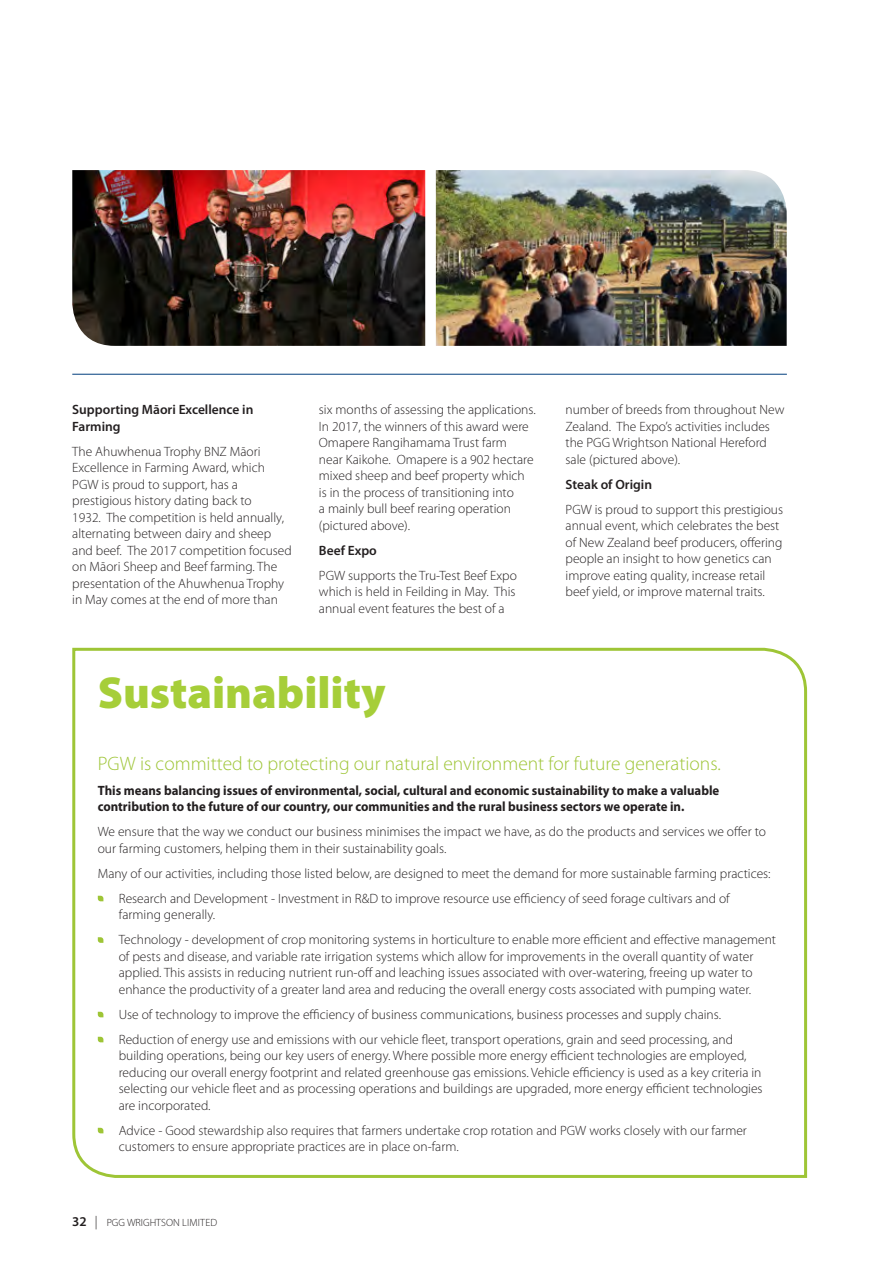
<style>
.page{position:relative;width:893px;height:1263px;background:#fff}
.page>*{position:absolute;margin:0;border:0;box-sizing:border-box;transform-origin:0 0}
.Snapchat_heavy{font:900 45px "Myriad Pro";color:#a6ce39}
.Intro_Text{font:300 19.5px "Myriad Pro";color:#9ec536}
.Text_2017_BODY_9_11{font:300 13.5px/16.5px "Myriad Pro";color:#231f20}
.Text_Bold{font:700 13.5px/16.5px "Myriad Pro";color:#231f20;scale:.95 1}
.Text_semibold{font:600 13.5px/16.5px "Myriad Pro";color:#231f20}
.t1{font:300 10.5px "Myriad Pro";color:#231f20}
.s1{font-weight:600;font-size:13.5px}
.s2{font-size:13.5px}
</style>
<div class="page">
<img style="left:436px;top:170px;width:351px;height:176px">
<img style="left:72px;top:170px;width:353px;height:176px">
<hr style="left:72px;top:374px;width:715px;height:1px;background:#013d7d">
<svg style="left:72px;top:647px;width:736px;height:531px"></svg>
<p class="Text_semibold" style="left:72px;top:401px;width:183px">Supporting Māori Excellence in<br>Farming</p>
<p class="Text_2017_BODY_9_11" style="left:72px;top:443px;width:221px">The Ahuwhenua Trophy BNZ Māori Excellence in Farming Award, which PGW is proud to support, has a prestigious history dating back to<br>1932. The competition is held annually, alternating between dairy and sheep and beef. The 2017 competition focused on Māori Sheep and Beef farming. The presentation of the Ahuwhenua Trophy in May comes at the end of more than</p>
<p class="Text_2017_BODY_9_11" style="left:319px;top:401px;width:218px">six months of assessing the applications.<br>In 2017, the winners of this award were Omapere Rangihamama Trust farm<br>near Kaikohe. Omapere is a 902 hectare mixed sheep and beef property which is in the process of transitioning into<br>a mainly bull beef rearing operation (pictured above).</p>
<p class="Text_semibold" style="left:319px;top:541px;width:60px">Beef Expo</p>
<p class="Text_2017_BODY_9_11" style="left:319px;top:567px;width:199px;text-align:justify">PGW supports the Tru-Test Beef Expo which is held in Feilding in May. This annual event features the best of a</p>
<p class="Text_2017_BODY_9_11" style="left:566px;top:401px;width:220px">number of breeds from throughout New Zealand. The Expo’s activities includes the PGG Wrightson National Hereford sale (pictured above).</p>
<p class="Text_semibold" style="left:566px;top:475px;width:88px">Steak of Origin</p>
<p class="Text_2017_BODY_9_11" style="left:566px;top:501px;width:219px">PGW is proud to support this prestigious annual event, which celebrates the best of New Zealand beef producers, offering people an insight to how genetics can improve eating quality, increase retail beef yield, or improve maternal traits.</p>
<p class="Snapchat_heavy" style="left:98px;top:662px;width:289px">Sustainability</p>
<p class="Intro_Text" style="left:98px;top:751px;width:624px">PGW is committed to protecting our natural environment for future generations.</p>
<p class="Text_Bold" style="left:98px;top:781px;width:656px">This means balancing issues of environmental, social, cultural and economic sustainability to make a valuable contribution to the future of our country, our communities and the rural business sectors we operate in.</p>
<p class="Text_2017_BODY_9_11" style="left:98px;top:823px;width:670px">We ensure that the way we conduct our business minimises the impact we have, as do the products and services we offer to our farming customers, helping them in their sustainability goals.</p>
<p class="Text_2017_BODY_9_11" style="left:98px;top:865px;width:674px">Many of our activities, including those listed below, are designed to meet the demand for more sustainable farming practices:</p>
<p class="Text_2017_BODY_9_11" style="left:119px;top:890px;width:612px">Research and Development - Investment in R&amp;D to improve resource use efficiency of seed forage cultivars and of farming generally.</p>
<p class="Text_2017_BODY_9_11" style="left:119px;top:931px;width:659px">Technology - development of crop monitoring systems in horticulture to enable more efficient and effective management of pests and disease, and variable rate irrigation systems which allow for improvements in the overall quantity of water applied. This assists in reducing nutrient run-off and leaching issues associated with over-watering, freeing up water to enhance the productivity of a greater land area and reducing the overall energy costs associated with pumping water.</p>
<p class="Text_2017_BODY_9_11" style="left:119px;top:1006px;width:604px">Use of technology to improve the efficiency of business communications, business processes and supply chains.</p>
<p class="Text_2017_BODY_9_11" style="left:119px;top:1031px;width:645px">Reduction of energy use and emissions with our vehicle fleet, transport operations, grain and seed processing, and building operations, being our key users of energy. Where possible more energy efficient technologies are employed, reducing our overall energy footprint and related greenhouse gas emissions. Vehicle efficiency is used as a key criteria in selecting our vehicle fleet and as processing operations and buildings are upgraded, more energy efficient technologies are incorporated.</p>
<p class="Text_2017_BODY_9_11" style="left:119px;top:1122px;width:630px">Advice - Good stewardship also requires that farmers undertake crop rotation and PGW works closely with our farmer customers to ensure appropriate practices are in place on-farm.</p>
<p class="t1" style="left:72px;top:1216px;width:147px"><span class="s1">32</span> <span class="s2">|</span> PGG WRIGHTSON LIMITED</p>
</div>
